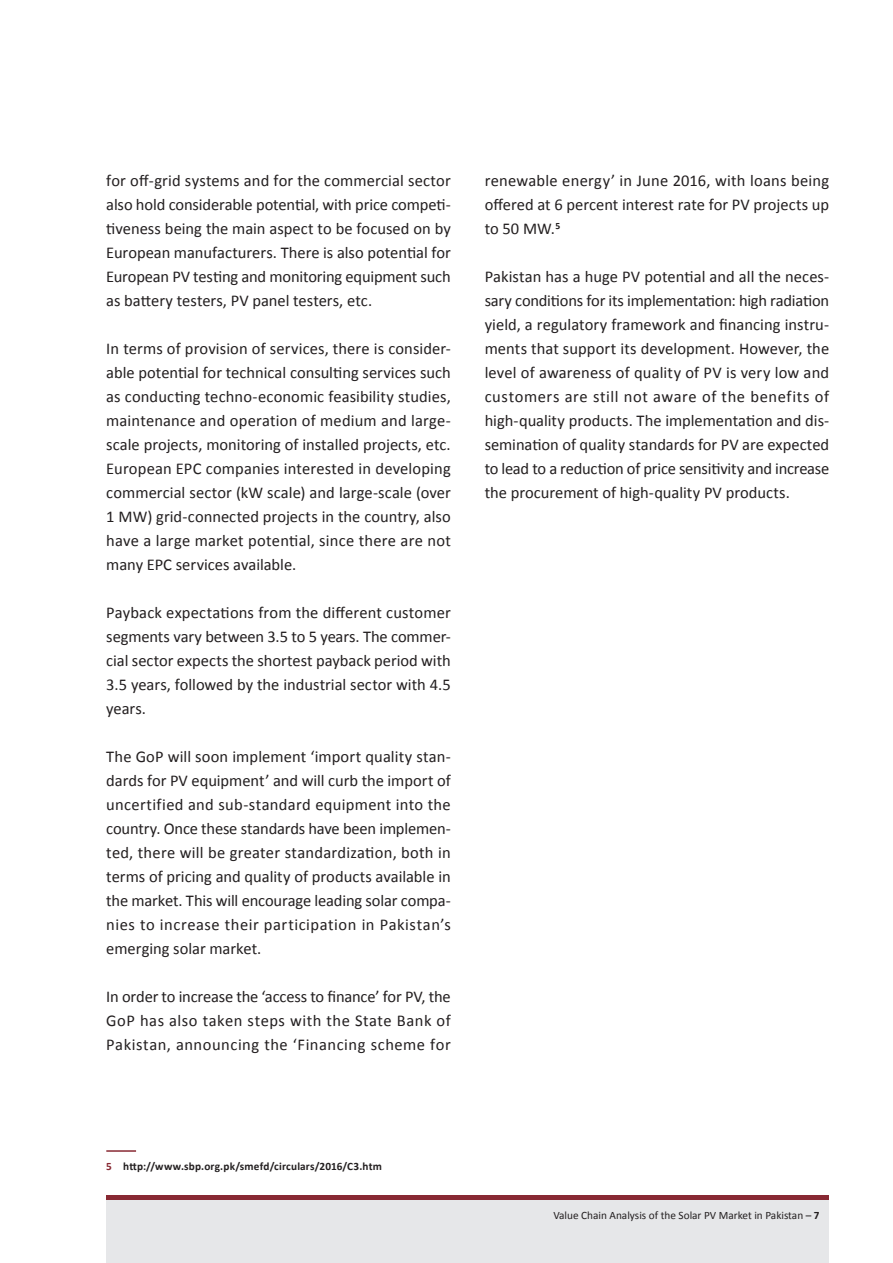
<style>
.page{position:relative;width:893px;height:1263px;background:#fff}
.page>*{position:absolute;margin:0;border:0;box-sizing:border-box;transform-origin:0 0}
.t1{font:16.5px/24px "Calibri";color:#231f20;text-align:justify}
.t2{font:700 11.25px "Calibri";letter-spacing:.015em;color:#231f20}
.t3{font:11.25px "Calibri";color:#231f20}
.s1{color:#882933}
.s2{font-weight:700}
</style>
<div class="page">
<div style="left:106px;top:1199px;width:723px;height:64px;background:#e6e7e9"></div>
<hr style="left:106px;top:1195px;width:723px;height:4px;background:#882933">
<hr style="left:106px;top:1150px;width:30px;height:2px;background:#882933">
<p class="t1" style="left:106px;top:168px;width:346px">for off-grid systems and for the commercial sector also hold considerable potential, with price competi&shy;tiveness being the main aspect to be focused on by European manufacturers. There is also potential for European PV testing and monitoring equipment such as battery testers, PV panel testers, etc.</p>
<p class="t1" style="left:106px;top:336px;width:346px">In terms of provision of services, there is consider&shy;able potential for technical consulting services such as conducting techno-economic feasibility studies, maintenance and operation of medium and large&shy;scale projects, monitoring of installed projects, etc.<br>European EPC companies interested in developing commercial sector (kW scale) and large-scale (over 1 MW) grid-connected projects in the country, also have a large market potential, since there are not many EPC services available.</p>
<p class="t1" style="left:106px;top:600px;width:346px">Payback expectations from the different customer segments vary between 3.5 to 5 years. The commer&shy;cial sector expects the shortest payback period with 3.5 years, followed by the industrial sector with 4.5 years.</p>
<p class="t1" style="left:106px;top:744px;width:346px">The GoP will soon implement ‘import quality stan&shy;dards for PV equipment’ and will curb the import of uncertified and sub-standard equipment into the country. Once these standards have been implemen&shy;ted, there will be greater standardization, both in terms of pricing and quality of products available in the market. This will encourage leading solar compa&shy;nies to increase their participation in Pakistan’s emerging solar market.</p>
<p class="t1" style="left:106px;top:984px;width:346px">In order to increase the ‘access to finance’ for PV, the GoP has also taken steps with the State Bank of Pakistan, announcing the ‘Financing scheme for</p>
<p class="t1" style="left:485px;top:168px;width:346px">renewable energy’ in June 2016, with loans being offered at 6 percent interest rate for PV projects up to 50 MW.<sup>5</sup></p>
<p class="t1" style="left:485px;top:264px;width:346px">Pakistan has a huge PV potential and all the neces&shy;sary conditions for its implementation: high radiation yield, a regulatory framework and financing instru&shy;ments that support its development. However, the level of awareness of quality of PV is very low and customers are still not aware of the benefits of high-quality products. The implementation and dis&shy;semination of quality standards for PV are expected to lead to a reduction of price sensitivity and increase the procurement of high-quality PV products.</p>
<p class="t2" style="left:106px;top:1159px;width:277px"><span class="s1">5</span> http://www.sbp.org.pk/smefd/circulars/2016/C3.htm</p>
<p class="t3" style="left:553px;top:1208px;width:268px">Value Chain Analysis of the Solar PV Market in Pakistan – <span class="s2">7</span></p>
</div>
